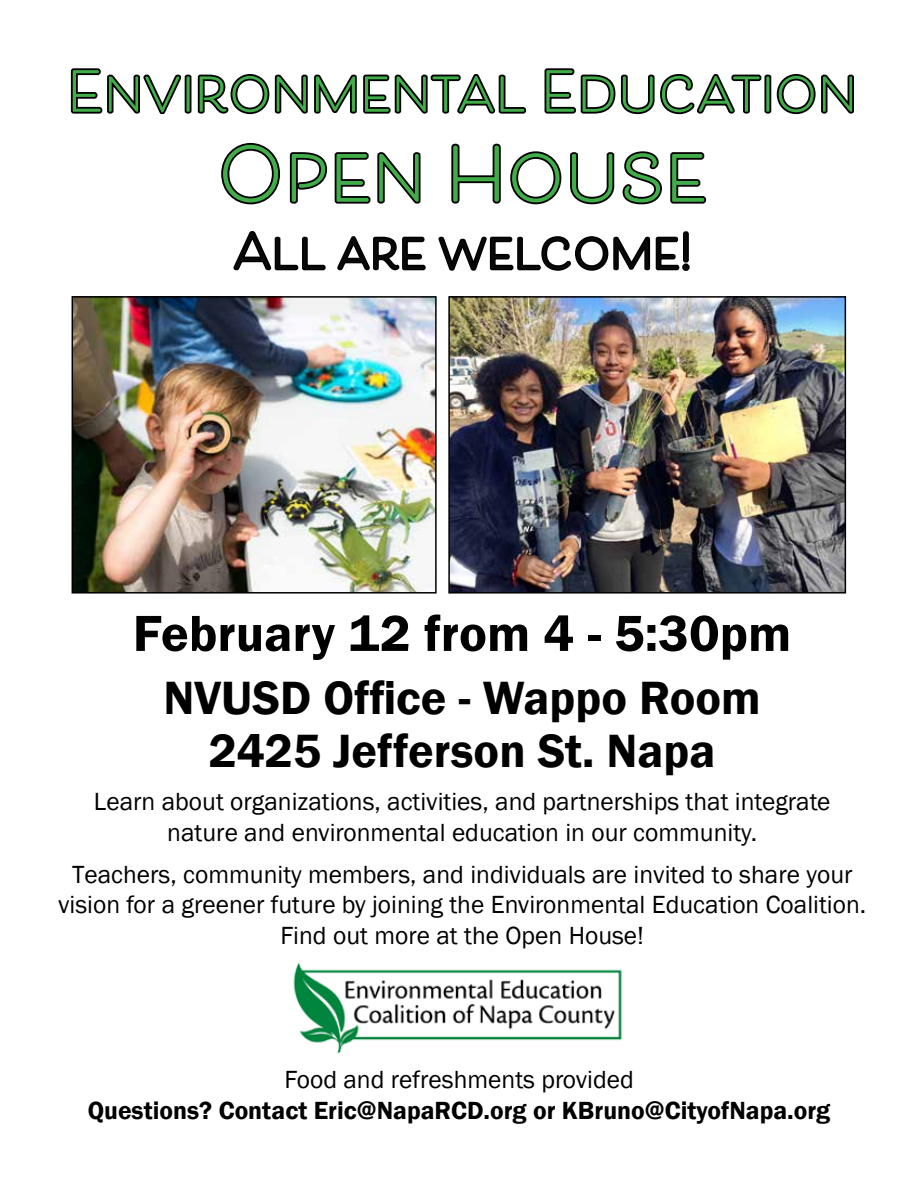
<style>
.page{position:relative;width:918px;height:1188px;background:#fff}
.page>*{position:absolute;margin:0;border:0;box-sizing:border-box;transform-origin:0 0}
.t1{font:700 75px "Beloved Sans";color:#41ad49}
.t2{font:700 55.5px "Beloved Sans";color:#41ad49}
.t3{font:600 52.5px "Franklin Gothic";color:#000}
.t4{font:600 48px/52.5px "Franklin Gothic";color:#000;text-align:center}
.t5{font:25.5px/30.6px "Franklin Gothic";color:#000;text-align:center}
.t6{font:600 25.5px "Franklin Gothic";color:#000}
</style>
<div class="page">
<img style="left:451px;top:299px;width:392px;height:292px">
<div style="left:448px;top:296px;width:398px;height:298px;border:2px solid #000"></div>
<img style="left:293px;top:962px;width:329px;height:92px">
<svg style="left:70px;top:68px;width:457px;height:47px"></svg>
<svg style="left:544px;top:68px;width:310px;height:47px"></svg>
<svg style="left:221px;top:142px;width:60px;height:63px"></svg>
<svg style="left:289px;top:152px;width:132px;height:52px"></svg>
<svg style="left:451px;top:143px;width:256px;height:62px"></svg>
<svg style="left:233px;top:231px;width:93px;height:40px"></svg>
<svg style="left:337px;top:236px;width:89px;height:35px"></svg>
<svg style="left:438px;top:236px;width:242px;height:35px"></svg>
<div style="left:683px;top:231px;width:6px;height:32px;border:3px solid #000"></div>
<div style="left:682px;top:263px;width:8px;height:8px;border:3px solid #000;border-radius:50%"></div>
<img style="left:75px;top:299px;width:359px;height:292px">
<div style="left:72px;top:296px;width:365px;height:298px;border:2px solid #000"></div>
<h2 class="t2" style="left:67px;top:60px;width:791px">Environmental Education</h2>
<h1 class="t1" style="left:216px;top:132px;width:493px">Open House</h1>
<h3 class="t3" style="left:133px;top:601px;width:660px">February 12 from 4 - 5:30pm</h3>
<h3 class="t4" style="left:164px;top:673px;width:599px">NVUSD Office - Wappo Room<br>2425 Jefferson St. Napa</h3>
<p class="t5" style="left:94px;top:787px;width:738px">Learn about organizations, activities, and partnerships that integrate nature and environmental education in our community.</p>
<p class="t5" style="left:58px;top:860px;width:810px">Teachers, community members, and individuals are invited to share your vision for a greener future by joining the Environmental Education Coalition.<br>Find out more at the Open House!</p>
<p class="t5" style="left:284px;top:1065px;width:351px">Food and refreshments provided</p>
<p class="t6" style="left:88px;top:1094px;width:744px">Questions? Contact Eric@NapaRCD.org or KBruno@CityofNapa.org</p>
</div>
